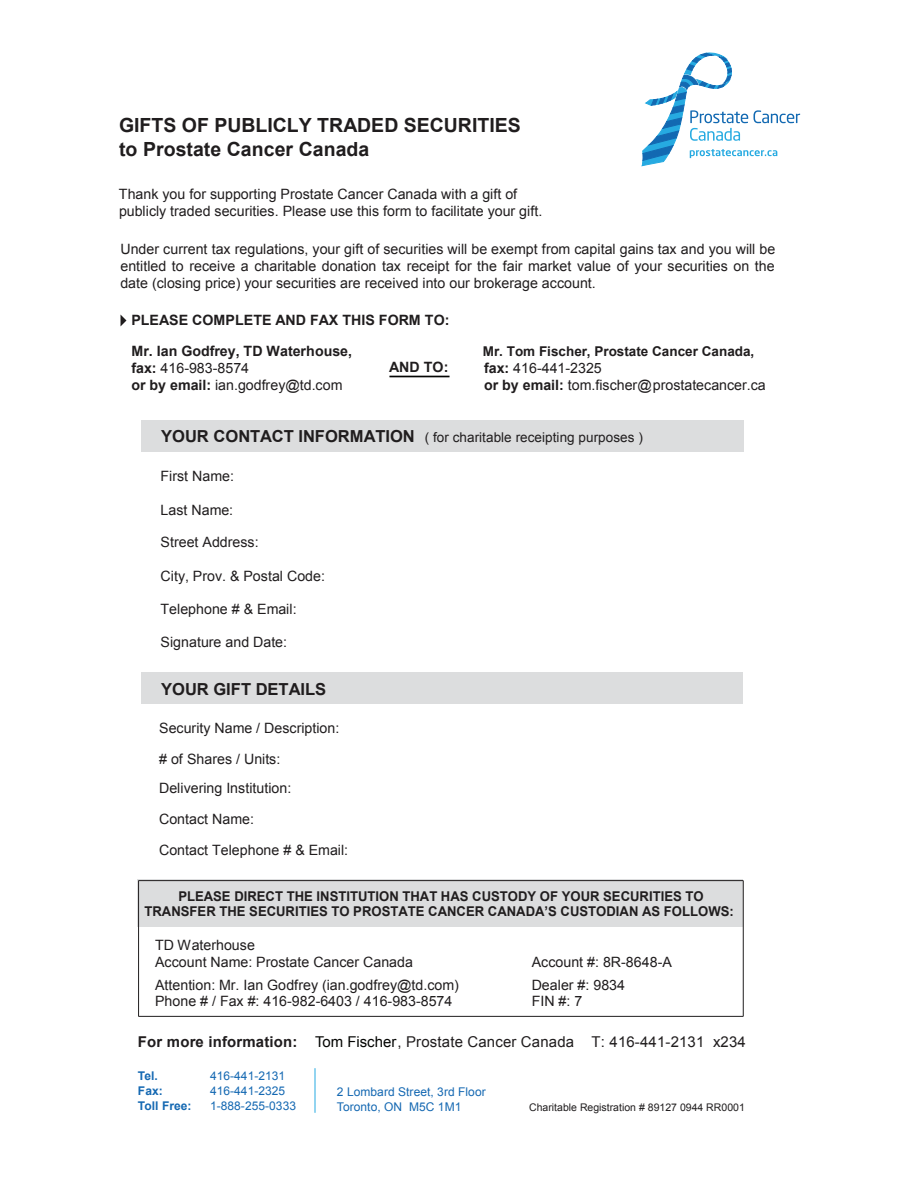
<style>
.page{position:relative;width:918px;height:1188px;background:#fff}
.page>*{position:absolute;margin:0;border:0;box-sizing:border-box;transform-origin:0 0}
.t1{font:700 19.5px/24px "Arial";color:#201d1e}
.t2{font:700 16.5px "Arial";color:#201d1e}
.t3{font:15px "Arial";letter-spacing:.01em;color:#201d1e}
.t4{font:700 15px "Arial";letter-spacing:.01em;color:#201d1e}
.t5{font:14.25px/17.1px "Arial";color:#201d1e}
.t6{font:700 14.25px/30.8px "Arial";color:#201d1e}
.t7{font:700 13.5px/15px "Arial";color:#201d1e;text-align:center}
.t8{font:13.5px "Arial";letter-spacing:.005em;color:#201d1e}
.t9{font:12px/15px "Arial";letter-spacing:.005em;color:#1468b2}
.t10{font:700 12px "Arial";letter-spacing:.005em;color:#1468b2}
.t11{font:10.5px "Arial";color:#201d1e}
.s1{font-weight:700}
.s2{font-weight:700;font-size:16.5px}
.s3{color:#040503}
</style>
<div class="page">
<div style="left:141px;top:673px;width:602px;height:31px;background:#dcddde"></div>
<div style="left:137px;top:880px;width:606px;height:47px;background:#dcddde"></div>
<div style="left:141px;top:421px;width:603px;height:31px;background:#dcddde"></div>
<hr style="left:138px;top:881px;width:1px;height:135px;background:#201d1e">
<hr style="left:743px;top:881px;width:1px;height:135px;background:#201d1e">
<hr style="left:138px;top:880px;width:605px;height:1px;background:#201d1e">
<hr style="left:138px;top:1016px;width:605px;height:1px;background:#201d1e">
<hr style="left:389px;top:376px;width:60px;height:1px;background:#040503">
<svg style="left:121px;top:315px;width:5px;height:11px"></svg>
<hr style="left:315px;top:1068px;width:1px;height:44px;background:#27abe2">
<svg style="left:642px;top:52px;width:158px;height:114px"></svg>
<h1 class="t1" style="left:119px;top:114px;width:403px">GIFTS OF PUBLICLY TRADED SECURITIES to Prostate Cancer Canada</h1>
<p class="t5" style="left:119px;top:186px;width:425px">Thank you for supporting Prostate Cancer Canada with a gift of publicly traded securities. Please use this form to facilitate your gift.</p>
<p class="t5" style="left:120px;top:241px;width:657px;text-align:justify">Under current tax regulations, your gift of securities will be exempt from capital gains tax and you will be entitled to receive a charitable donation tax receipt for the fair market value of your securities on the date (closing price) your securities are received into our brokerage account.</p>
<p class="t6" style="left:131px;top:305px;width:320px">PLEASE COMPLETE AND FAX THIS FORM TO:<br>Mr. Ian Godfrey, TD Waterhouse,</p>
<p class="t5" style="left:131px;top:360px;width:213px"><span class="s1">fax:</span> 416-983-8574<br><span class="s1">or by email:</span> ian.godfrey@td.com</p>
<p class="t7" style="left:483px;top:344px;width:273px">Mr. Tom Fischer, Prostate Cancer Canada,</p>
<p class="t5" style="left:484px;top:360px;width:283px"><span class="s1">fax:</span> 416-441-2325<br><span class="s1">or by email:</span> tom.fischer@prostatecancer.ca</p>
<p class="t6" style="left:389px;top:352px;width:61px">AND TO:</p>
<p class="t8" style="left:161px;top:429px;width:483px"><span class="s2">YOUR CONTACT INFORMATION</span> ( for charitable receipting purposes )</p>
<p class="t5" style="left:161px;top:467px;width:75px">First Name:</p>
<p class="t5" style="left:161px;top:502px;width:74px">Last Name:</p>
<p class="t5" style="left:161px;top:533px;width:100px">Street Address:</p>
<p class="t5" style="left:161px;top:568px;width:166px">City, Prov. &amp; Postal Code:</p>
<p class="t5" style="left:161px;top:600px;width:138px">Telephone # &amp; Email:</p>
<p class="t5" style="left:161px;top:633px;width:128px">Signature and Date:</p>
<p class="t2" style="left:161px;top:678px;width:167px">YOUR GIFT DETAILS</p>
<p class="t5" style="left:159px;top:713px;width:182px;line-height:30.8px">Security Name / Description: # of Shares / Units:</p>
<p class="t5" style="left:159px;top:773px;width:191px;line-height:30.8px">Delivering Institution:<br>Contact Name:<br>Contact Telephone # &amp; Email:</p>
<p class="t7" style="left:145px;top:890px;width:591px">PLEASE DIRECT THE INSTITUTION THAT HAS CUSTODY OF YOUR SECURITIES TO<br>TRANSFER THE SECURITIES TO PROSTATE CANCER CANADA’S CUSTODIAN AS FOLLOWS:</p>
<p class="t5" style="left:155px;top:937px;width:259px;line-height:16.5px">TD Waterhouse<br>Account Name: Prostate Cancer Canada</p>
<p class="t5" style="left:532px;top:954px;width:142px">Account #: 8R-8648-A</p>
<p class="t5" style="left:155px;top:976px;width:305px">Attention: Mr. Ian Godfrey (ian.godfrey@td.com)</p>
<p class="t5" style="left:532px;top:976px;width:95px">Dealer #: 9834</p>
<p class="t5" style="left:155px;top:993px;width:299px">Phone # / Fax #: 416-982-6403 / 416-983-8574</p>
<p class="t5" style="left:532px;top:993px;width:52px">FIN #: 7</p>
<p class="t4" style="left:138px;top:1032px;width:161px">For more information:</p>
<p class="t3" style="left:315px;top:1032px;width:432px"><span class="s3">Tom Fischer</span>, Prostate Cancer Canada T: 416-441-2131 x234</p>
<p class="t10" style="left:138px;top:1068px;width:21px">Tel.</p>
<p class="t9" style="left:210px;top:1068px;width:77px">416-441-2131</p>
<p class="t10" style="left:138px;top:1083px;width:26px">Fax:</p>
<p class="t9" style="left:210px;top:1083px;width:77px">416-441-2325</p>
<p class="t10" style="left:138px;top:1098px;width:55px">Toll Free:</p>
<p class="t9" style="left:210px;top:1098px;width:88px">1-888-255-0333</p>
<p class="t9" style="left:337px;top:1084px;width:150px">2 Lombard Street, 3rd Floor<br>Toronto, ON M5C 1M1</p>
<p class="t11" style="left:529px;top:1100px;width:217px">Charitable Registration # 89127 0944 RR0001</p>
</div>
